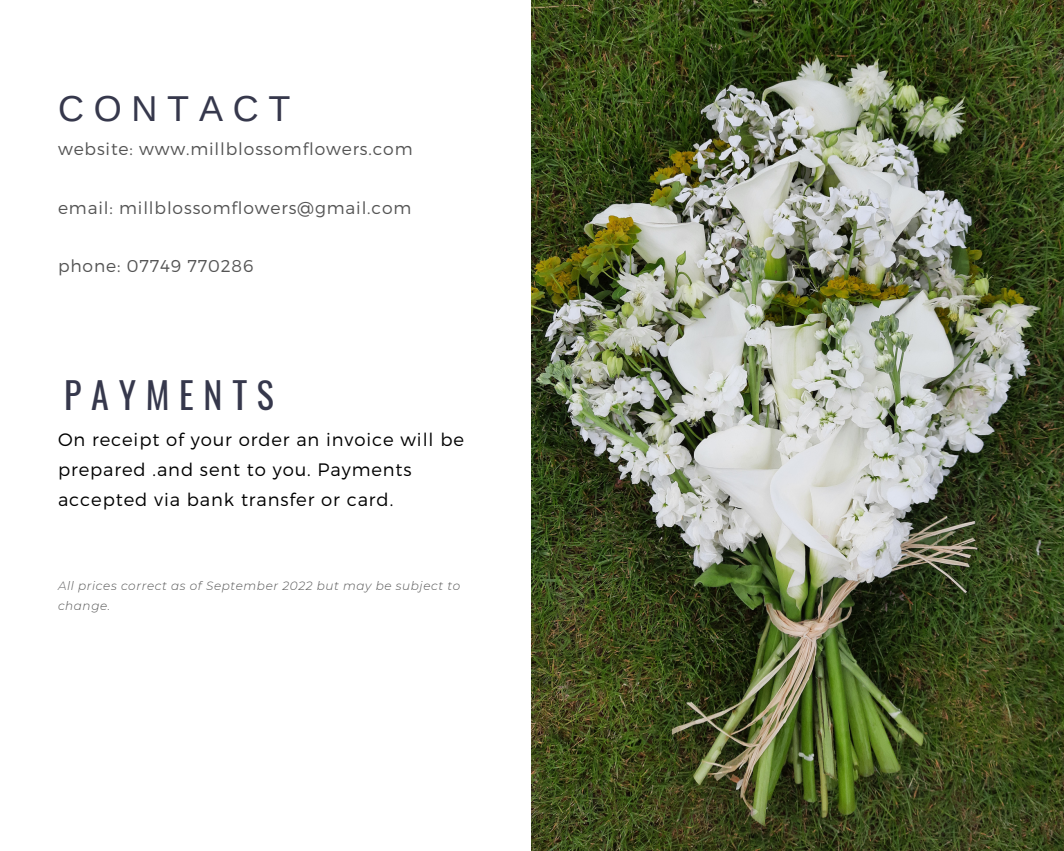
<style>
.page{position:relative;width:1064px;height:851px;background:#fff}
.page>*{position:absolute;margin:0;border:0;box-sizing:border-box;transform-origin:0 0}
.t1{font:36px "Oswald";letter-spacing:.27em;color:#36384c}
.t2{font:36px "Arimo";letter-spacing:.27em;color:#36384c}
.t3{font:300 18px/30.5px "Montserrat";letter-spacing:.05em;color:#000}
.t4{font:300 17.1px "Montserrat";letter-spacing:.05em;color:#545454}
.t5{font:italic 300 12px/20.2px "Montserrat";letter-spacing:.05em;color:#545454}
.s1{color:#686869}
</style>
<div class="page">
<img style="left:531px;top:0;width:531px;height:850px">
<h1 class="t2" style="left:58px;top:89px;width:234px">CONTACT</h1>
<p class="t4" style="left:58px;top:138px;width:356px">website: www.millblossomflowers.com</p>
<p class="t4" style="left:58px;top:197px;width:355px">email: millblossomflowers@gmail.com</p>
<p class="t4" style="left:58px;top:255px;width:197px">phone: 07749 770286</p>
<h1 class="t1" style="left:64px;top:367px;width:211px">PAYMENTS</h1>
<p class="t3" style="left:58px;top:423px;width:407px">On receipt of your order an invoice will be prepared .and sent to you. Payments accepted via bank transfer or card.</p>
<p class="t5" style="left:58px;top:575px;width:404px"><span class="s1">A</span>ll prices correct as of September 2022 but may be subject to change.</p>
</div>
